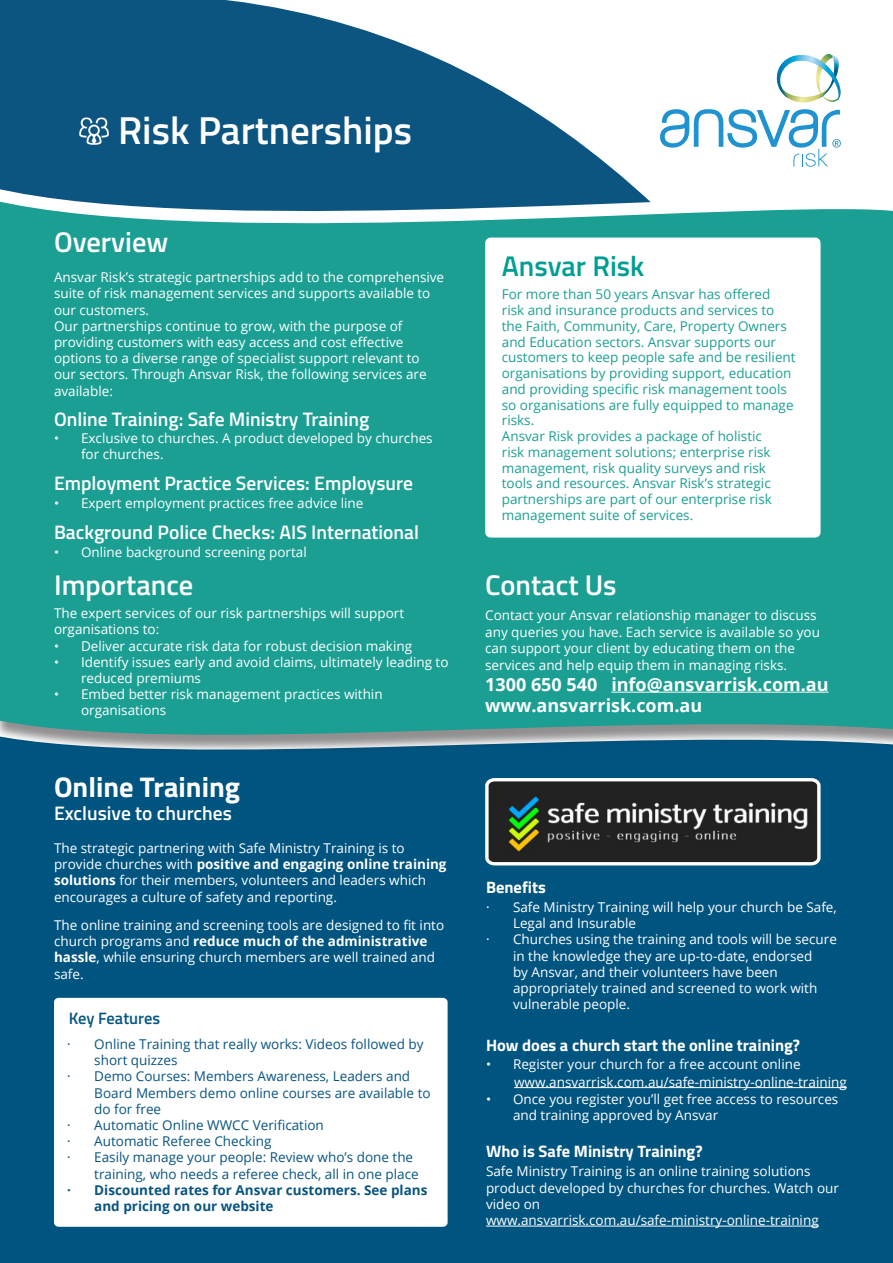
<style>
.page{position:relative;width:893px;height:1263px;background:#fff}
.page>*{position:absolute;margin:0;border:0;box-sizing:border-box;transform-origin:0 0}
.t1{font:600 39px "Titillium Web";color:#fff}
.t2{font:600 28.5px "Titillium Web";color:#fff}
.t3{font:700 28.5px "Titillium Web";color:#fff}
.t4{font:600 28.5px "Titillium Web";color:#009e92}
.t5{font:600 21px "Titillium Web";color:#1b9f93}
.t6{font:600 19.5px "Titillium Web";color:#fff}
.t7{font:700 18px "Open Sans";color:#fff}
.t8{font:700 16.5px "Titillium Web";color:#fff}
.t9{font:600 16.5px "Titillium Web";color:#085582}
.t10{font:13.5px/16.2px "Open Sans";color:#fff}
.t11{font:13.5px/15.8px "Open Sans";color:#1b9f93}
.t12{font:13.5px/16.2px "Open Sans";color:#085480}
.t13{font:700 13.5px/16.2px "Open Sans";color:#085480}
.s1{font-weight:700}
</style>
<div class="page">
<div style="left:0;top:523px;width:893px;height:740px;background:#005480"></div>
<svg style="left:0;top:0;width:624px;height:178px;fill:#0c5580"></svg>
<div style="left:0;top:248px;width:893px;height:502px;background:#1b9f93"></div>
<svg style="left:0;top:178px;width:893px;height:70px"></svg>
<svg style="left:660px;top:54px;width:181px;height:113px"></svg>
<img style="left:79px;top:116px;width:30px;height:30px">
<div style="left:485px;top:238px;width:335px;height:300px;background:#fff"></div>
<hr style="left:486px;top:1226px;width:333px;height:1px;background:#fff">
<div style="left:54px;top:998px;width:394px;height:229px;background:#fff;border-radius:4px"></div>
<svg style="left:485px;top:778px;width:336px;height:88px;background:#474a47"></svg>
<hr style="left:611px;top:692px;width:218px;height:1px;background:#fff">
<hr style="left:514px;top:1087px;width:333px;height:1px;background:#fff">
<p class="t1" style="left:118px;top:101px;width:295px">Risk Partnerships</p>
<p class="t2" style="left:54px;top:221px;width:116px">Overview</p>
<p class="t10" style="left:54px;top:269px;width:392px">Ansvar Risk’s strategic partnerships add to the comprehensive suite of risk management services and supports available to our customers.</p>
<p class="t10" style="left:54px;top:317px;width:374px">Our partnerships continue to grow, with the purpose of providing customers with easy access and cost effective options to a diverse range of specialist support relevant to our sectors. Through Ansvar Risk, the following services are available:</p>
<p class="t6" style="left:54px;top:404px;width:317px">Online Training: Safe Ministry Training</p>
<p class="t10" style="left:81px;top:430px;width:353px;text-indent:-27px">• Exclusive to churches. A product developed by churches for churches.</p>
<p class="t6" style="left:54px;top:469px;width:360px">Employment Practice Services: Employsure</p>
<p class="t10" style="left:54px;top:495px;width:311px">• Expert employment practices free advice line</p>
<p class="t6" style="left:54px;top:517px;width:367px">Background Police Checks: AIS International</p>
<p class="t10" style="left:54px;top:543px;width:254px">• Online background screening portal</p>
<p class="t2" style="left:54px;top:563px;width:141px">Importance</p>
<p class="t10" style="left:54px;top:605px;width:352px">The expert services of our risk partnerships will support organisations to:</p>
<p class="t10" style="left:54px;top:637px;width:360px">• Deliver accurate risk data for robust decision making</p>
<p class="t10" style="left:81px;top:653px;width:369px;text-indent:-27px">• Identify issues early and avoid claims, ultimately leading to reduced premiums</p>
<p class="t10" style="left:81px;top:686px;width:303px;text-indent:-27px">• Embed better risk management practices within organisations</p>
<p class="t3" style="left:54px;top:765px;width:188px">Online Training</p>
<p class="t6" style="left:54px;top:799px;width:179px">Exclusive to churches</p>
<p class="t10" style="left:54px;top:840px;width:394px">The strategic partnering with Safe Ministry Training is to provide churches with <span class="s1">positive and engaging online training solutions</span> for their members, volunteers and leaders which encourages a culture of safety and reporting.</p>
<p class="t10" style="left:54px;top:916px;width:392px">The online training and screening tools are designed to fit into church programs and <span class="s1">reduce much of the administrative hassle</span>, while ensuring church members are well trained and safe.</p>
<p class="t9" style="left:69px;top:1005px;width:93px">Key Features</p>
<p class="t12" style="left:94px;top:1036px;width:331px;text-indent:-27px">· Online Training that really works: Videos followed by short quizzes</p>
<p class="t12" style="left:94px;top:1068px;width:338px;text-indent:-27px">· Demo Courses: Members Awareness, Leaders and<br>Board Members demo online courses are available to do for free</p>
<p class="t12" style="left:67px;top:1117px;width:258px">· Automatic Online WWCC Verification</p>
<p class="t12" style="left:67px;top:1133px;width:206px">· Automatic Referee Checking</p>
<p class="t12" style="left:94px;top:1149px;width:326px;text-indent:-27px">· Easily manage your people: Review who’s done the training, who needs a referee check, all in one place</p>
<p class="t13" style="left:94px;top:1181px;width:335px;text-indent:-27px">· Discounted rates for Ansvar customers. See plans and pricing on our website</p>
<p class="t4" style="left:502px;top:244px;width:144px">Ansvar Risk</p>
<p class="t11" style="left:502px;top:286px;width:295px">For more than 50 years Ansvar has offered risk and insurance products and services to the Faith, Community, Care, Property Owners and Education sectors. Ansvar supports our customers to keep people safe and be resilient organisations by providing support, education and providing specific risk management tools so organisations are fully equipped to manage risks.</p>
<p class="t11" style="left:502px;top:428px;width:272px">Ansvar Risk provides a package of holistic risk management solutions; enterprise risk management, risk quality surveys and risk tools and resources. Ansvar Risk’s strategic partnerships are part of our enterprise risk management suite of services.</p>
<p class="t5" style="left:691px;top:332px;width:44px">SRIP</p>
<p class="t2" style="left:485px;top:563px;width:133px">Contact Us</p>
<p class="t10" style="left:485px;top:607px;width:336px">Contact your Ansvar relationship manager to discuss any queries you have. Each service is available so you can support your client by educating them on the services and help equip them in managing risks.</p>
<p class="t7" style="left:485px;top:671px;width:345px">1300 650 540 info@ansvarrisk.com.au</p>
<p class="t7" style="left:485px;top:692px;width:219px">www.ansvarrisk.com.au</p>
<p class="t8" style="left:486px;top:874px;width:61px">Benefits</p>
<p class="t10" style="left:513px;top:899px;width:325px;text-indent:-27px">· Safe Ministry Training will help your church be Safe,<br>Legal and Insurable</p>
<p class="t10" style="left:513px;top:931px;width:325px;text-indent:-27px">· Churches using the training and tools will be secure in the knowledge they are up-to-date, endorsed<br>by Ansvar, and their volunteers have been appropriately trained and screened to work with vulnerable people.</p>
<p class="t8" style="left:486px;top:1032px;width:316px">How does a church start the online training?</p>
<p class="t10" style="left:486px;top:1056px;width:316px">• Register your church for a free account online</p>
<p class="t10" style="left:514px;top:1073px;width:334px">www.ansvarrisk.com.au/safe-ministry-online-training</p>
<p class="t10" style="left:513px;top:1091px;width:327px;line-height:15.8px;text-indent:-27px">• Once you register you’ll get free access to resources and training approved by Ansvar</p>
<p class="t8" style="left:486px;top:1139px;width:218px">Who is Safe Ministry Training?</p>
<p class="t10" style="left:486px;top:1163px;width:354px">Safe Ministry Training is an online training solutions product developed by churches for churches. Watch our video on</p>
<p class="t10" style="left:486px;top:1212px;width:334px">www.ansvarrisk.com.au/safe-ministry-online-training</p>
</div>
